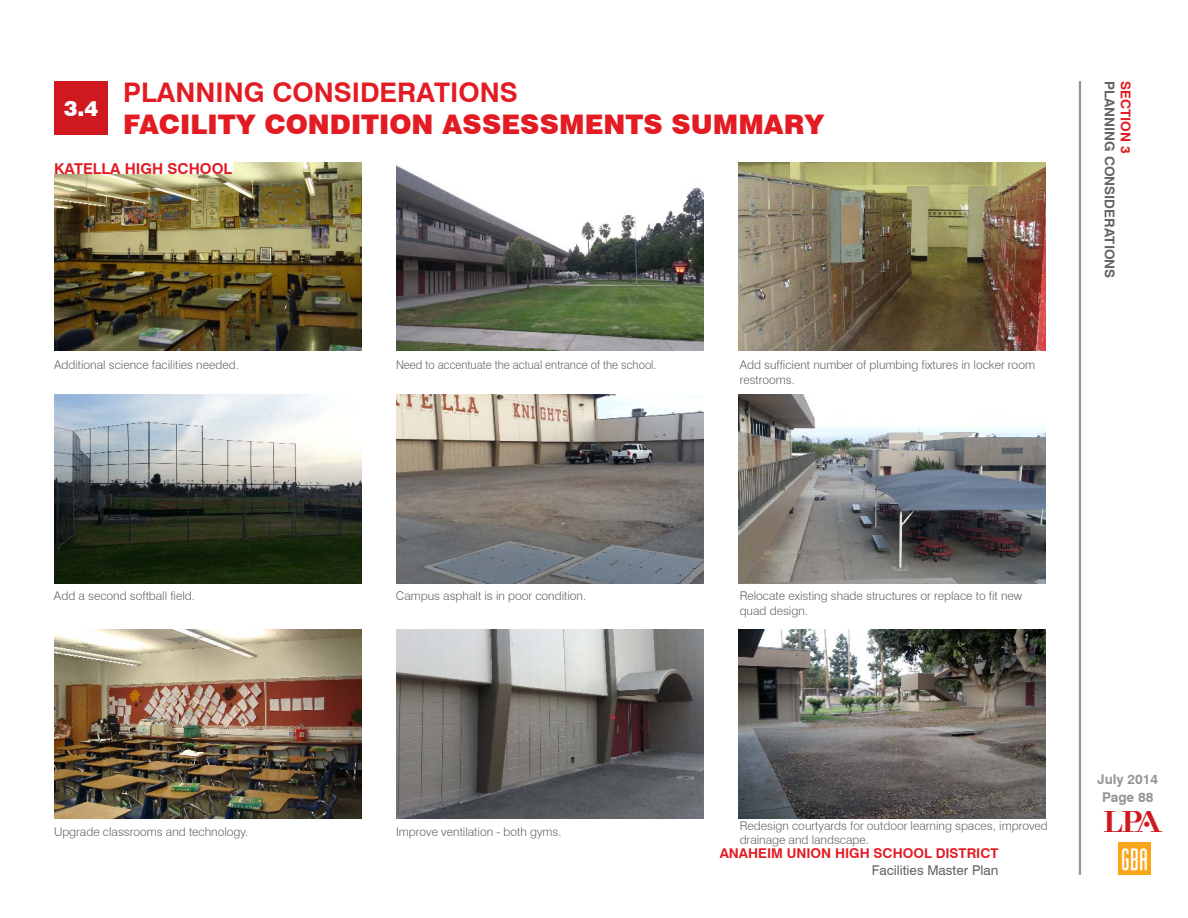
<style>
.page{position:relative;width:1188px;height:918px;background:#fff}
.page>*{position:absolute;margin:0;border:0;box-sizing:border-box;transform-origin:0 0}
.t1{font:900 27px "Swiss 721 BT";color:#e31b23}
.t2{font:700 27px "Swiss 721 BT";color:#e31b23}
.t3{font:900 21px "Swiss 721 BT";color:#fff}
.t4{font:21px "LPA Logo Regular";color:#d0181f}
.t5{font:700 15px "Swiss 721 BT";color:#e31b23}
.t6{font:700 13.5px "Swiss 721 BT";color:#e31b23}
.t7{font:700 13.5px "Swiss 721 BT";color:#636466}
.t8{font:13.5px "Swiss 721 BT";color:#636466}
.t9{font:700 13.5px "Swiss 721 BT";color:#939598}
.t10{font:300 12px/14.4px "Swiss 721 BT";color:#636466}
.t11{font:300 12px "Swiss 721 BT";color:#636466;scale:.94 1}
</style>
<div class="page">
<hr style="left:1079px;top:81px;width:2px;height:794px;background:#939598">
<div style="left:54px;top:81px;width:54px;height:54px;background:#d0181f"></div>
<img style="left:1118px;top:842px;width:32px;height:33px">
<img style="left:54px;top:162px;width:307px;height:189px">
<img style="left:54px;top:395px;width:307px;height:188px">
<img style="left:54px;top:629px;width:307px;height:189px">
<img style="left:397px;top:166px;width:307px;height:185px">
<img style="left:397px;top:395px;width:307px;height:188px">
<img style="left:397px;top:629px;width:307px;height:189px">
<img style="left:738px;top:162px;width:307px;height:189px">
<img style="left:738px;top:395px;width:307px;height:188px">
<img style="left:738px;top:629px;width:307px;height:189px">
<div style="left:54px;top:162px;width:178px;height:12px;background:#fff"></div>
<h2 class="t3" style="left:64px;top:96px;width:36px">3.4</h2>
<h1 class="t2" style="left:123px;top:76px;width:396px">PLANNING CONSIDERATIONS</h1>
<h1 class="t1" style="left:123px;top:108px;width:703px">FACILITY CONDITION ASSESSMENTS SUMMARY</h1>
<p class="t5" style="left:54px;top:159px;width:180px">KATELLA HIGH SCHOOL</p>
<p class="t10" style="left:54px;top:358px;width:187px">Additional science facilities needed.</p>
<p class="t11" style="left:396px;top:358px;width:279px">Need to accentuate the actual entrance of the school.</p>
<p class="t10" style="left:740px;top:358px;width:297px">Add sufficient number of plumbing fixtures in locker room restrooms.</p>
<p class="t7" style="left:1118px;top:81px;width:199px;rotate:90deg">PLANNING CONSIDERATIONS</p>
<p class="t6" style="left:1134px;top:81px;width:74px;rotate:90deg">SECTION 3</p>
<p class="t10" style="left:54px;top:588px;width:143px">Add a second softball field.</p>
<p class="t10" style="left:396px;top:589px;width:192px">Campus asphalt is in poor condition.</p>
<p class="t10" style="left:740px;top:589px;width:284px">Relocate existing shade structures or replace to fit new quad design.</p>
<p class="t10" style="left:54px;top:825px;width:196px">Upgrade classrooms and technology.</p>
<p class="t10" style="left:396px;top:825px;width:167px">Improve ventilation - both gyms.</p>
<p class="t10" style="left:740px;top:819px;width:310px">Redesign courtyards for outdoor learning spaces, improved drainage and landscape.</p>
<p class="t6" style="left:720px;top:845px;width:280px">ANAHEIM UNION HIGH SCHOOL DISTRICT</p>
<p class="t8" style="left:872px;top:861px;width:128px">Facilities Master Plan</p>
<p class="t9" style="left:1097px;top:771px;width:62px">July 2014</p>
<h2 class="t4" style="left:1104px;top:812px;width:61px">LPA</h2>
<p class="t9" style="left:1102px;top:789px;width:53px">Page 88</p>
</div>
